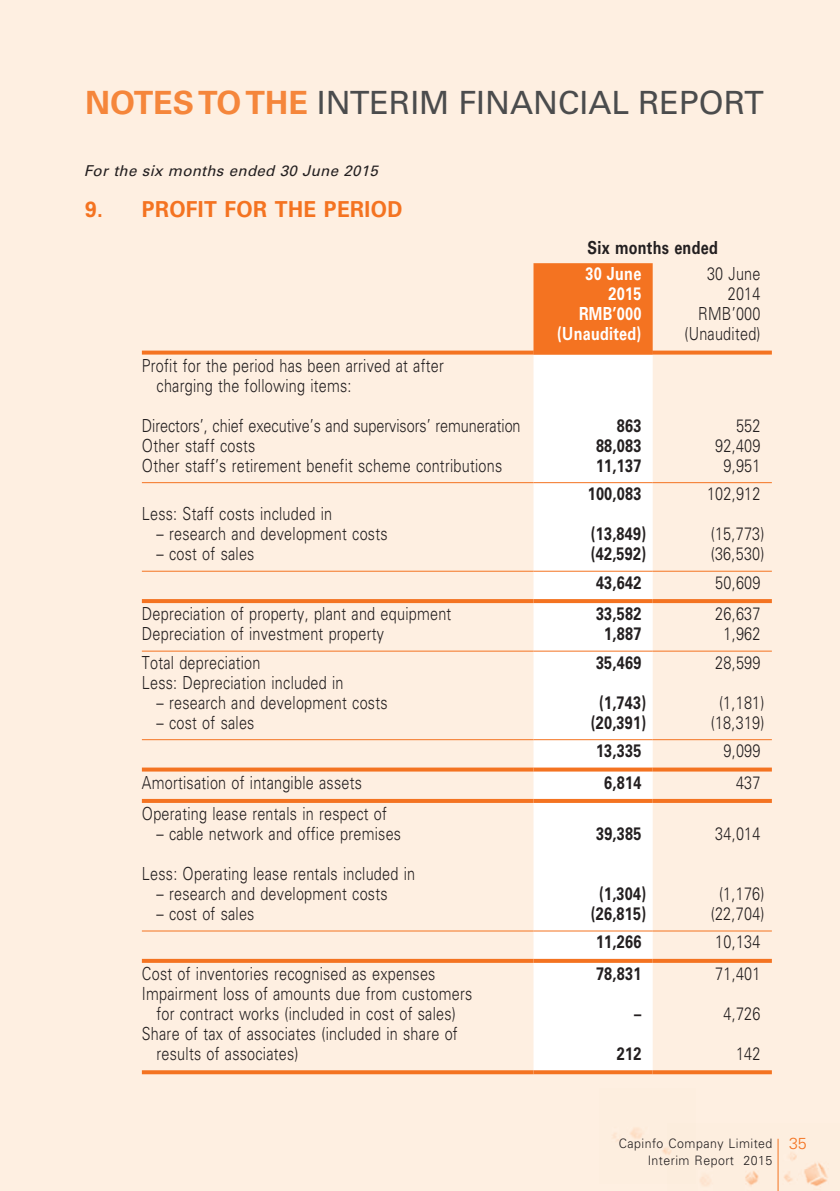
<style>
.page{position:relative;width:840px;height:1191px;background:#fff}
.page>*{position:absolute;margin:0;border:0;box-sizing:border-box;transform-origin:0 0}
.t1{font:32px "Univers LT Std";color:#4b4c4d}
.t2{font:700 22px "Univers LT Std";letter-spacing:.015em;color:#f47321;scale:.95 1}
.t3{font:300 18px/20px "Univers LT Std";letter-spacing:.015em;color:#231f20;scale:.8 1}
.t4{font:700 18px/25.6px "Univers LT Std";letter-spacing:.015em;color:#231f20;scale:.8 1}
.t5{font:300 18px "Univers LT Std";letter-spacing:-.005em;color:#231f20;scale:.8 1}
.t6{font:700 18px "Univers LT Std";letter-spacing:.015em;color:#fff;scale:.8 1}
.t7{font:300 16px "Univers LT Std";color:#f47321}
.t8{font:italic 15px "Univers LT Std";color:#231f20}
.t9{font:300 13px "Univers LT Std";letter-spacing:.035em;color:#231f20;scale:.95 1}
.s1{font-weight:700;color:#f5863b}
.s2{color:#fff}
</style>
<div class="page">
<div style="left:0;top:0;width:839px;height:1191px;background:#feefe1"></div>
<img style="left:700px;top:1138px;width:128px;height:53px">
<img style="left:612px;top:1127px;width:60px;height:28px">
<hr style="left:777px;top:1138px;width:1px;height:53px;background:#f47321">
<div style="left:533px;top:263px;width:119px;height:87px;background:#f47321"></div>
<div style="left:533px;top:354px;width:119px;height:716px;background:#fff"></div>
<svg style="left:142px;top:350px;width:391px;height:4px;background:#f5853d"></svg>
<hr style="left:533px;top:350px;width:119px;height:4px;background:#f47321">
<svg style="left:652px;top:350px;width:119px;height:4px"></svg>
<hr style="left:142px;top:482px;width:391px;height:1px;background:#f47321">
<hr style="left:533px;top:482px;width:119px;height:1px;background:#f47321">
<hr style="left:652px;top:482px;width:119px;height:1px;background:#f47321">
<hr style="left:142px;top:571px;width:391px;height:1px;background:#f47321">
<hr style="left:533px;top:571px;width:119px;height:1px;background:#f47321">
<hr style="left:652px;top:571px;width:119px;height:1px;background:#f47321">
<svg style="left:142px;top:599px;width:391px;height:4px;background:#f47525"></svg>
<svg style="left:533px;top:599px;width:119px;height:4px"></svg>
<svg style="left:652px;top:599px;width:119px;height:4px"></svg>
<hr style="left:142px;top:650px;width:391px;height:1px;background:#f47321">
<hr style="left:533px;top:650px;width:119px;height:1px;background:#f47321">
<hr style="left:652px;top:650px;width:119px;height:1px;background:#f47321">
<hr style="left:142px;top:739px;width:391px;height:1px;background:#f47321">
<hr style="left:533px;top:739px;width:119px;height:1px;background:#f47321">
<hr style="left:652px;top:739px;width:119px;height:1px;background:#f47321">
<svg style="left:142px;top:767px;width:391px;height:4px;background:#f5843b"></svg>
<svg style="left:533px;top:767px;width:119px;height:4px"></svg>
<svg style="left:652px;top:767px;width:119px;height:4px"></svg>
<hr style="left:142px;top:799px;width:391px;height:4px;background:#f47321">
<svg style="left:533px;top:799px;width:119px;height:4px"></svg>
<hr style="left:652px;top:799px;width:119px;height:4px;background:#f47321">
<hr style="left:142px;top:930px;width:391px;height:1px;background:#f47321">
<hr style="left:533px;top:930px;width:119px;height:1px;background:#f47321">
<hr style="left:652px;top:930px;width:119px;height:1px;background:#f47321">
<svg style="left:142px;top:959px;width:391px;height:4px;background:#f47626"></svg>
<svg style="left:533px;top:959px;width:119px;height:4px"></svg>
<svg style="left:652px;top:959px;width:119px;height:4px"></svg>
<svg style="left:142px;top:1070px;width:391px;height:4px;background:#f47b2d"></svg>
<svg style="left:533px;top:1070px;width:119px;height:4px"></svg>
<svg style="left:652px;top:1070px;width:119px;height:4px"></svg>
<h1 class="t1" style="left:85px;top:84px;width:679px"><span class="s1">Notes to the</span> INTERIM FINANCIAL REPORT</h1>
<p class="t8" style="left:84px;top:161px;width:299px">For the six months ended 30 June 2015</p>
<p class="t2" style="left:85px;top:196px;width:333px">9. PROFIT FOR THE PERIOD</p>
<p class="t4" style="left:585px;top:235px;width:167px">Six months ended<br><span class="s2">30 June</span></p>
<p class="t6" style="left:608px;top:283px;width:42px">2015</p>
<p class="t3" style="left:706px;top:264px;width:68px;text-align:right">30 June<br>2014</p>
<p class="t6" style="left:578px;top:303px;width:79px">RMB’000</p>
<p class="t3" style="left:697px;top:304px;width:79px">RMB’000</p>
<p class="t6" style="left:557px;top:323px;width:107px">(Unaudited)</p>
<p class="t3" style="left:684px;top:324px;width:97px">(Unaudited)</p>
<p class="t3" style="left:156px;top:355px;width:360px;text-indent:-15px">Profit for the period has been arrived at after charging the following items:</p>
<p class="t5" style="left:142px;top:414px;width:474px">Directors’, chief executive’s and supervisors’ remuneration</p>
<p class="t4" style="left:616px;top:412px;width:32px">863</p>
<p class="t3" style="left:735px;top:415px;width:32px">552</p>
<p class="t3" style="left:142px;top:435px;width:143px">Other staff costs</p>
<p class="t4" style="left:595px;top:432px;width:58px">88,083</p>
<p class="t3" style="left:714px;top:435px;width:58px">92,409</p>
<p class="t3" style="left:142px;top:455px;width:451px">Other staff’s retirement benefit scheme contributions</p>
<p class="t4" style="left:595px;top:452px;width:58px">11,137</p>
<p class="t3" style="left:723px;top:455px;width:48px">9,951</p>
<p class="t4" style="left:587px;top:481px;width:68px">100,083</p>
<p class="t3" style="left:706px;top:484px;width:68px">102,912</p>
<p class="t3" style="left:142px;top:504px;width:239px">Less: Staff costs included in</p>
<p class="t3" style="left:156px;top:524px;width:290px">– research and development costs</p>
<p class="t4" style="left:590px;top:521px;width:71px">(13,849)</p>
<p class="t3" style="left:710px;top:524px;width:69px">(15,773)</p>
<p class="t3" style="left:156px;top:544px;width:124px">– cost of sales</p>
<p class="t4" style="left:590px;top:541px;width:71px">(42,592)</p>
<p class="t3" style="left:710px;top:544px;width:69px">(36,530)</p>
<p class="t4" style="left:595px;top:569px;width:58px">43,642</p>
<p class="t3" style="left:714px;top:572px;width:58px">50,609</p>
<p class="t3" style="left:142px;top:603px;width:388px">Depreciation of property, plant and equipment</p>
<p class="t4" style="left:595px;top:601px;width:58px">33,582</p>
<p class="t3" style="left:714px;top:603px;width:58px">26,637</p>
<p class="t3" style="left:142px;top:623px;width:304px">Depreciation of investment property</p>
<p class="t4" style="left:604px;top:621px;width:48px">1,887</p>
<p class="t3" style="left:723px;top:623px;width:48px">1,962</p>
<p class="t3" style="left:142px;top:652px;width:150px">Total depreciation</p>
<p class="t4" style="left:595px;top:649px;width:58px">35,469</p>
<p class="t3" style="left:714px;top:652px;width:58px">28,599</p>
<p class="t3" style="left:142px;top:672px;width:253px">Less: Depreciation included in</p>
<p class="t3" style="left:156px;top:692px;width:290px">– research and development costs</p>
<p class="t4" style="left:598px;top:689px;width:60px">(1,743)</p>
<p class="t3" style="left:718px;top:692px;width:58px">(1,181)</p>
<p class="t3" style="left:156px;top:712px;width:124px">– cost of sales</p>
<p class="t4" style="left:590px;top:709px;width:71px">(20,391)</p>
<p class="t3" style="left:710px;top:712px;width:69px">(18,319)</p>
<p class="t4" style="left:595px;top:738px;width:58px">13,335</p>
<p class="t3" style="left:723px;top:740px;width:48px">9,099</p>
<p class="t3" style="left:142px;top:772px;width:276px">Amortisation of intangible assets</p>
<p class="t4" style="left:604px;top:769px;width:48px">6,814</p>
<p class="t3" style="left:735px;top:772px;width:32px">437</p>
<p class="t3" style="left:142px;top:803px;width:308px">Operating lease rentals in respect of</p>
<p class="t3" style="left:156px;top:823px;width:307px">– cable network and office premises</p>
<p class="t4" style="left:595px;top:821px;width:58px">39,385</p>
<p class="t3" style="left:714px;top:823px;width:58px">34,014</p>
<p class="t3" style="left:142px;top:863px;width:343px">Less: Operating lease rentals included in</p>
<p class="t3" style="left:156px;top:883px;width:290px">– research and development costs</p>
<p class="t4" style="left:598px;top:881px;width:60px">(1,304)</p>
<p class="t3" style="left:718px;top:883px;width:58px">(1,176)</p>
<p class="t3" style="left:156px;top:903px;width:124px">– cost of sales</p>
<p class="t4" style="left:590px;top:901px;width:71px">(26,815)</p>
<p class="t3" style="left:710px;top:903px;width:69px">(22,704)</p>
<p class="t4" style="left:595px;top:929px;width:58px">11,266</p>
<p class="t3" style="left:714px;top:932px;width:58px">10,134</p>
<p class="t3" style="left:142px;top:963px;width:368px">Cost of inventories recognised as expenses</p>
<p class="t4" style="left:595px;top:960px;width:58px">78,831</p>
<p class="t3" style="left:714px;top:963px;width:58px">71,401</p>
<p class="t3" style="left:142px;top:983px;width:414px;text-align:center">Impairment loss of amounts due from customers for contract works (included in cost of sales)</p>
<p class="t4" style="left:633px;top:1000px;width:10px">–</p>
<p class="t3" style="left:723px;top:1003px;width:48px">4,726</p>
<p class="t3" style="left:156px;top:1023px;width:378px;text-indent:-15px">Share of tax of associates (included in share of results of associates)</p>
<p class="t4" style="left:616px;top:1040px;width:32px">212</p>
<p class="t3" style="left:735px;top:1043px;width:32px">142</p>
<p class="t9" style="left:618px;top:1135px;width:163px">Capinfo Company Limited</p>
<p class="t9" style="left:647px;top:1152px;width:133px">Interim Report 2015</p>
<p class="t7" style="left:788px;top:1133px;width:19px">35</p>
</div>
